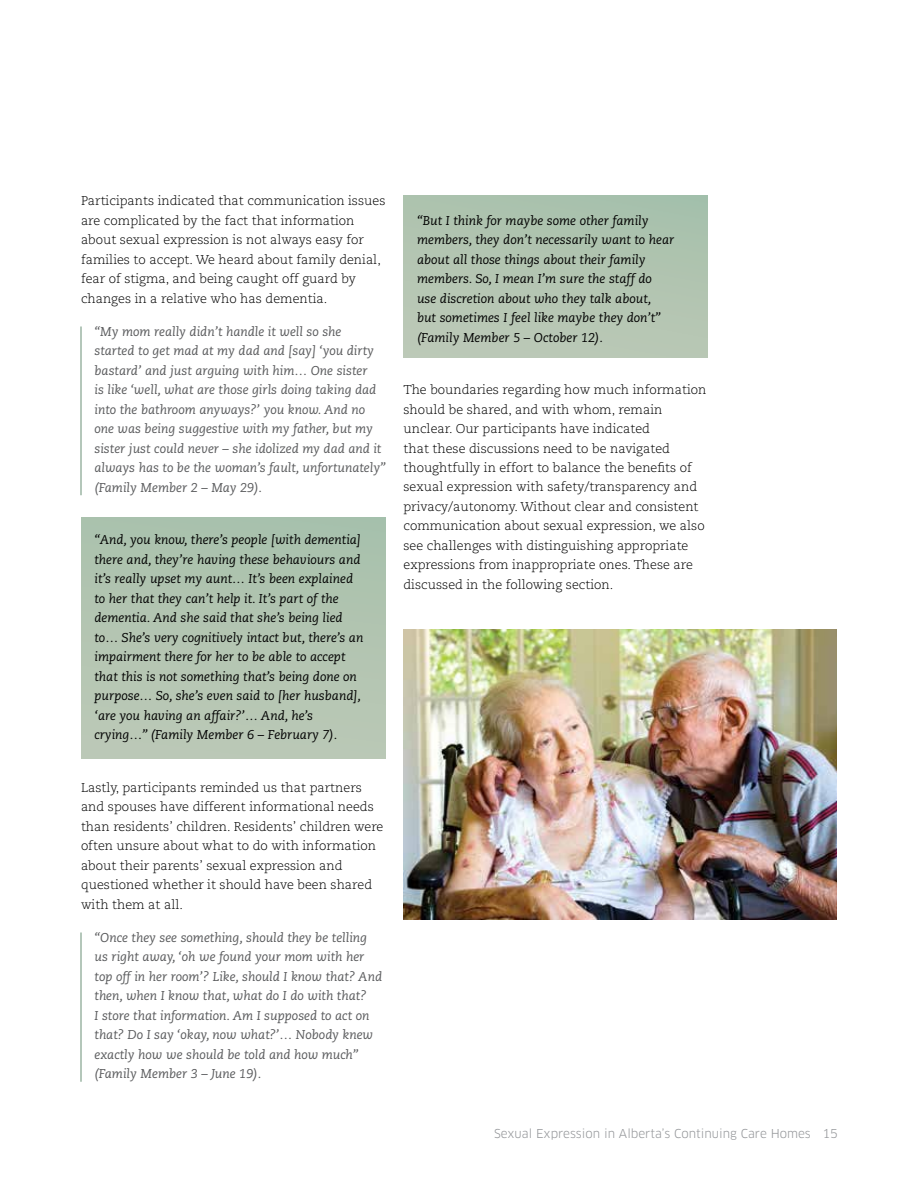
<style>
.page{position:relative;width:918px;height:1188px;background:#fff}
.page>*{position:absolute;margin:0;border:0;box-sizing:border-box;transform-origin:0 0}
.t1{font:300 12.75px/19.5px "Caecilia";color:#000}
.t2{font:italic 12.75px/19.5px "Caecilia";color:#000}
.t3{font:italic 12.75px/19.5px "Caecilia";color:#58595b}
.t4{font:12px "Clan";color:#939598}
</style>
<div class="page">
<div style="left:404px;top:196px;width:304px;height:162px;background:#b3c5b2"></div>
<div style="left:81px;top:518px;width:305px;height:241px;background:#b3c5b2"></div>
<hr style="left:81px;top:326px;width:1px;height:169px;background:#6a9176">
<hr style="left:81px;top:932px;width:1px;height:150px;background:#6a9176">
<img style="left:404px;top:630px;width:433px;height:289px">
<p class="t1" style="left:81px;top:191px;width:306px">Participants indicated that communication issues are complicated by the fact that information about sexual expression is not always easy for families to accept. We heard about family denial, fear of stigma, and being caught off guard by changes in a relative who has dementia.</p>
<p class="t3" style="left:95px;top:322px;width:293px">“My mom really didn’t handle it well so she<br>started to get mad at my dad and [say] ‘you dirty bastard’ and just arguing with him… One sister<br>is like ‘well, what are those girls doing taking dad into the bathroom anyways?’ you know. And no one was being suggestive with my father, but my sister just could never – she idolized my dad and it always has to be the woman’s fault, unfortunately” (Family Member 2 – May 29).</p>
<p class="t2" style="left:95px;top:530px;width:270px">“And, you know, there’s people [with dementia] there and, they’re having these behaviours and it’s really upset my aunt… It’s been explained to her that they can’t help it. It’s part of the dementia. And she said that she’s being lied to… She’s very cognitively intact but, there’s an impairment there for her to be able to accept that this is not something that’s being done on purpose… So, she’s even said to [her husband], ‘are you having an affair?’… And, he’s crying…” (Family Member 6 – February 7).</p>
<p class="t1" style="left:81px;top:778px;width:304px">Lastly, participants reminded us that partners and spouses have different informational needs than residents’ children. Residents’ children were often unsure about what to do with information about their parents’ sexual expression and questioned whether it should have been shared with them at all.</p>
<p class="t3" style="left:95px;top:928px;width:289px">“Once they see something, should they be telling us right away, ‘oh we found your mom with her top off in her room’? Like, should I know that? And then, when I know that, what do I do with that?<br>I store that information. Am I supposed to act on that? Do I say ‘okay, now what?’… Nobody knew exactly how we should be told and how much” (Family Member 3 – June 19).</p>
<p class="t2" style="left:417px;top:211px;width:259px">“But I think for maybe some other family members, they don’t necessarily want to hear about all those things about their family members. So, I mean I’m sure the staff do use discretion about who they talk about,<br>but sometimes I feel like maybe they don’t” (Family Member 5 – October 12).</p>
<p class="t1" style="left:404px;top:380px;width:304px">The boundaries regarding how much information should be shared, and with whom, remain unclear. Our participants have indicated<br>that these discussions need to be navigated thoughtfully in effort to balance the benefits of sexual expression with safety/transparency and privacy/autonomy. Without clear and consistent communication about sexual expression, we also see challenges with distinguishing appropriate expressions from inappropriate ones. These are discussed in the following section.</p>
<p class="t4" style="left:494px;top:1126px;width:345px">Sexual Expression in Alberta’s Continuing Care Homes 15</p>
</div>
